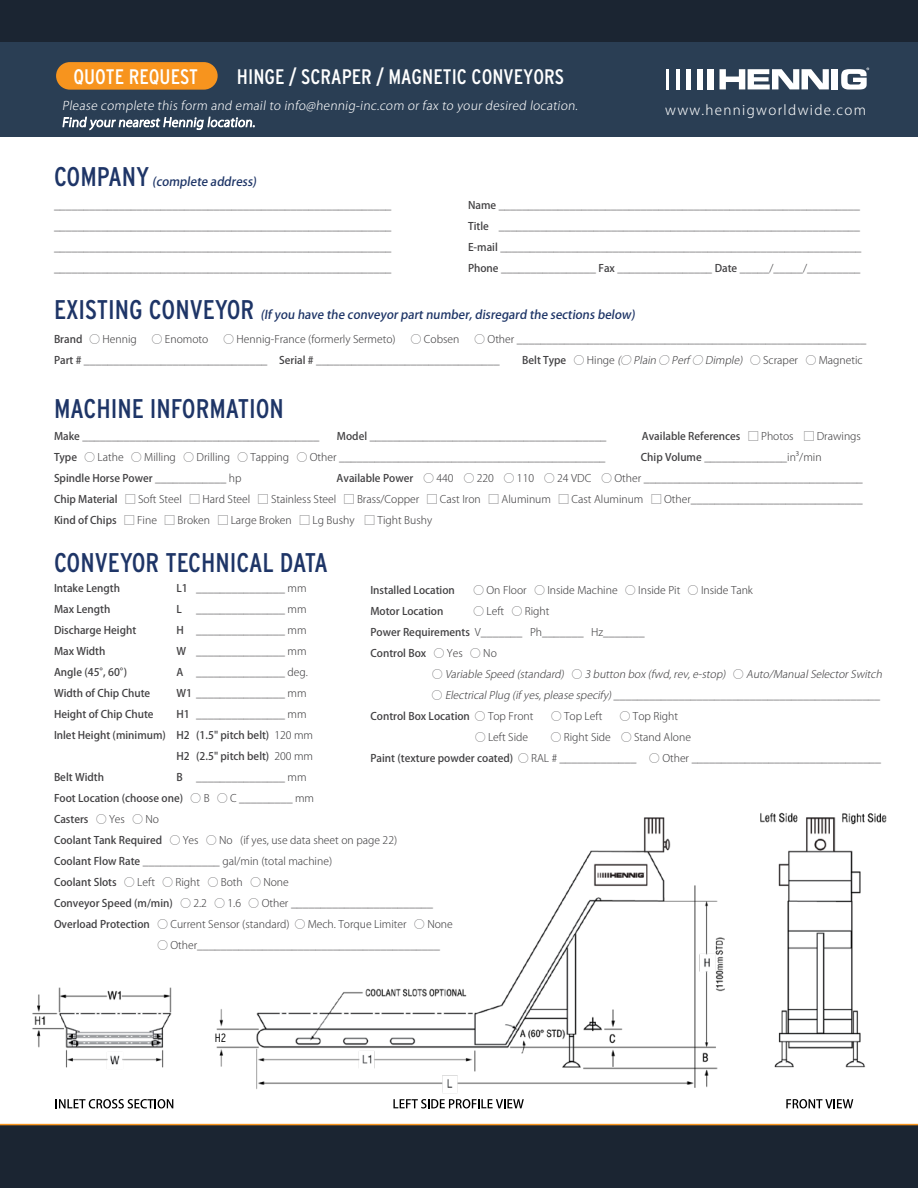
<style>
.page{position:relative;width:918px;height:1188px;background:#fff}
.page>*{position:absolute;margin:0;border:0;box-sizing:border-box;transform-origin:0 0}
.t1{font:27px "Interstate Condensed";color:#1e3567}
.t2{font:21px "Interstate Condensed";color:#fff}
.t3{font:300 13.5px "Koz Go Pr 6 N";letter-spacing:.1em;color:#fff}
.t4{font:300 12px/16.8px "Koz Go Pr 6 N";color:#fff}
.t5{font:500 12px "Koz Go Pr 6 N";color:#1e3567}
.t6{font:300 12px "Interstate Condensed";color:#000}
.t7{font:300 10.5px/21px "Koz Go Pr 6 N";color:#414042}
.t8{font:500 10.5px/21px "Koz Go Pr 6 N";color:#414042}
.t9{font:italic 300 10.5px "Koz Go Pr 6 N";color:#414042}
.s1{font-weight:500}
.s2{font-style:italic}
.s3{font-weight:300}
.s4{font-style:normal}
</style>
<div class="page">
<img style="left:32px;top:812px;width:855px;height:294px">
<div style="left:0;top:1124px;width:918px;height:64px;background:#1b2532"></div>
<hr style="left:0;top:1124px;width:918px;height:1px;background:#f7941e">
<div style="left:0;top:0;width:918px;height:136px;background:#2a3e54"></div>
<div style="left:0;top:0;width:918px;height:42px;background:#1b2532"></div>
<div style="left:56px;top:62px;width:162px;height:28px;background:#f7941e;border-radius:14px"></div>
<svg style="left:720px;top:69px;width:109px;height:20px"></svg>
<div style="left:832px;top:69px;width:6px;height:20px;background:#fff"></div>
<div style="left:708px;top:69px;width:6px;height:21px;background:#fff"></div>
<div style="left:697px;top:69px;width:5px;height:21px;background:#fff"></div>
<div style="left:686px;top:69px;width:5px;height:21px;background:#fff"></div>
<hr style="left:676px;top:69px;width:3px;height:21px;background:#fff">
<hr style="left:667px;top:69px;width:2px;height:21px;background:#fff">
<svg style="left:841px;top:68px;width:28px;height:22px"></svg>
<svg style="left:56px;top:1099px;width:117px;height:10px"></svg>
<svg style="left:393px;top:1099px;width:131px;height:10px"></svg>
<svg style="left:786px;top:1099px;width:67px;height:9px"></svg>
<h2 class="t2" style="left:73px;top:65px;width:126px">QUOTE REQUEST</h2>
<h2 class="t2" style="left:237px;top:65px;width:329px">HINGE / SCRAPER / MAGNETIC CONVEYORS</h2>
<p class="t4" style="left:62px;top:97px;width:520px">Please complete this form and emailto info@hennig-inc.com orfax to yourdesired location.<br>Find yournearestHennig location.</p>
<p class="t3" style="left:665px;top:102px;width:202px">www.hennigworldwide.com</p>
<h1 class="t1" style="left:54px;top:161px;width:97px">COMPANY</h1>
<p class="t5" style="left:152px;top:175px;width:109px">(complete address)</p>
<p class="t7" style="left:54px;top:195px;width:339px;text-align:justify">_________________________________________________________ _________________________________________________________ _________________________________________________________ _________________________________________________________</p>
<p class="t7" style="left:468px;top:195px;width:395px"><span class="s1">Name</span> _____________________________________________________________ <span class="s1">Title</span> _____________________________________________________________ <span class="s1">E-mail</span> _____________________________________________________________ <span class="s1">Phone</span> ________________ <span class="s1">Fax</span> ________________ <span class="s1">Date</span> _____/_____/_________</p>
<h1 class="t1" style="left:54px;top:295px;width:202px">EXISTING CONVEYOR</h1>
<p class="t5" style="left:260px;top:308px;width:379px">(Ifyou have the conveyorpartnumber,disregard the sectionsbelow)</p>
<p class="t7" style="left:54px;top:329px;width:84px"><span class="s1">Brand</span> ⃝ Hennig</p>
<p class="t7" style="left:152px;top:329px;width:58px">⃝ Enomoto</p>
<p class="t7" style="left:224px;top:329px;width:174px">⃝ Hennig-France (formerly Sermeto)</p>
<p class="t7" style="left:411px;top:329px;width:50px">⃝ Cobsen</p>
<p class="t7" style="left:54px;top:329px;width:814px;text-indent:421px">⃝ Other ___________________________________________________________<br><span class="s1">Part #</span> _______________________________ <span class="s1">Serial #</span> _______________________________</p>
<p class="t7" style="left:522px;top:350px;width:342px"><span class="s1">Belt Type</span> ⃝ Hinge <span class="s2">(⃝ Plain ⃝ Perf⃝ Dimple)</span> ⃝ Scraper ⃝ Magnetic</p>
<h1 class="t1" style="left:54px;top:394px;width:232px">MACHINE INFORMATION</h1>
<p class="t7" style="left:54px;top:426px;width:267px"><span class="s1">Make</span> ________________________________________</p>
<p class="t7" style="left:337px;top:426px;width:271px"><span class="s1">Model</span> ________________________________________</p>
<p class="t8" style="left:642px;top:426px;width:221px">Available References <span class="s3">⃞ Photos ⃞ Drawings</span></p>
<p class="t7" style="left:54px;top:447px;width:553px"><span class="s1">Type</span> ⃝ Lathe ⃝ Milling ⃝ Drilling ⃝ Tapping ⃝ Other _____________________________________________</p>
<p class="t7" style="left:641px;top:447px;width:182px"><span class="s1">Chip Volume</span> ______________in³/min</p>
<p class="t8" style="left:54px;top:468px;width:189px">Spindle Horse Power <span class="s3">____________ hp</span></p>
<p class="t7" style="left:54px;top:468px;width:810px;text-align:justify;text-indent:283px"><span class="s1">Available Power</span> ⃝ 440 ⃝ 220 ⃝ 110 ⃝ 24 VDC ⃝ Other _____________________________________ <span class="s1">Chip Material</span> ⃞ Soft Steel ⃞ Hard Steel ⃞ Stainless Steel ⃞ Brass/Copper ⃞ Cast Iron ⃞ Aluminum ⃞ Cast Aluminum ⃞ Other_____________________________ <span class="s1">Kind of Chips</span> ⃞ Fine ⃞ Broken ⃞ Large Broken ⃞ Lg Bushy ⃞ Tight Bushy</p>
<h1 class="t1" style="left:54px;top:547px;width:275px">CONVEYOR TECHNICAL DATA</h1>
<p class="t8" style="left:54px;top:578px;width:113px">Intake Length<br>Max Length<br>Discharge Height<br>Max Width<br>Angle (45°, 60°)<br>Width of Chip Chute<br>Height of Chip Chute<br>Inlet Height (minimum)</p>
<p class="t8" style="left:54px;top:767px;width:52px">Belt Width</p>
<p class="t7" style="left:177px;top:578px;width:132px"><span class="s1">L1<br>L<br>H<br>W<br>A<br>W1</span> _______________ mm<br><span class="s1">H1<br>H2<br>H2<br>B</span></p>
<p class="t7" style="left:196px;top:578px;width:113px">_______________ mm _______________ mm _______________ mm _______________ mm _______________ deg.</p>
<p class="t7" style="left:196px;top:704px;width:118px">_______________ mm <span class="s1">(1.5" pitch belt)</span> 120 mm <span class="s1">(2.5" pitch belt)</span> 200 mm _______________ mm</p>
<p class="t8" style="left:370px;top:580px;width:86px">Installed Location</p>
<p class="t7" style="left:473px;top:580px;width:281px">⃝ On Floor ⃝ Inside Machine ⃝ Inside Pit ⃝ Inside Tank</p>
<p class="t8" style="left:370px;top:601px;width:74px">Motor Location</p>
<p class="t7" style="left:474px;top:601px;width:77px">⃝ Left ⃝ Right</p>
<p class="t7" style="left:370px;top:622px;width:276px"><span class="s1">Power Requirements</span> V_______ Ph_______ Hz_______</p>
<p class="t8" style="left:370px;top:643px;width:128px">Control Box <span class="s3">⃝ Yes ⃝ No</span></p>
<p class="t9" style="left:432px;top:668px;width:455px"><span class="s4">⃝</span> VariableSpeed (standard) <span class="s4">⃝</span> 3button box(fwd,rev,e-stop) <span class="s4">⃝</span> Auto/ManualSelectorSwitch</p>
<p class="t9" style="left:432px;top:689px;width:453px"><span class="s4">⃝</span> ElectricalPlug (ifyes,pleasespecify)_____________________________________________</p>
<p class="t8" style="left:370px;top:706px;width:165px">Control Box Location <span class="s3">⃝ Top Front</span></p>
<p class="t7" style="left:551px;top:706px;width:53px">⃝ Top Left</p>
<p class="t7" style="left:620px;top:706px;width:60px">⃝ Top Right</p>
<p class="t7" style="left:475px;top:727px;width:55px">⃝ Left Side</p>
<p class="t7" style="left:370px;top:727px;width:512px;text-indent:180px">⃝ Right Side ⃝ Stand Alone<br><span class="s1">Paint (texture powder coated)</span> ⃝ RAL # <span class="s2">_____________</span> ⃝ Other ________________________________</p>
<p class="t8" style="left:54px;top:788px;width:262px">Foot Location (choose one) <span class="s3">⃝ B ⃝ C _________ mm</span></p>
<p class="t8" style="left:54px;top:809px;width:107px">Casters <span class="s3">⃝ Yes ⃝ No</span></p>
<p class="t7" style="left:54px;top:830px;width:345px"><span class="s1">Coolant Tank Required</span> ⃝ Yes ⃝ No (if yes, use data sheet on page 22)</p>
<p class="t7" style="left:54px;top:851px;width:280px"><span class="s1">Coolant Flow Rate</span> _____________ gal/min (total machine)</p>
<p class="t7" style="left:54px;top:872px;width:236px"><span class="s1">Coolant Slots</span> ⃝ Left ⃝ Right ⃝ Both ⃝ None</p>
<p class="t7" style="left:54px;top:893px;width:381px"><span class="s1">Conveyor Speed (m/min)</span> ⃝ 2.2 ⃝ 1.6 ⃝ Other ________________________</p>
<p class="t7" style="left:54px;top:914px;width:400px"><span class="s1">Overload Protection</span> ⃝ Current Sensor (standard) ⃝ Mech. Torque Limiter ⃝ None</p>
<p class="t7" style="left:157px;top:935px;width:284px">⃝ Other_________________________________________</p>
<p class="t6" style="left:215px;top:1031px;width:13px">H2</p>
</div>
